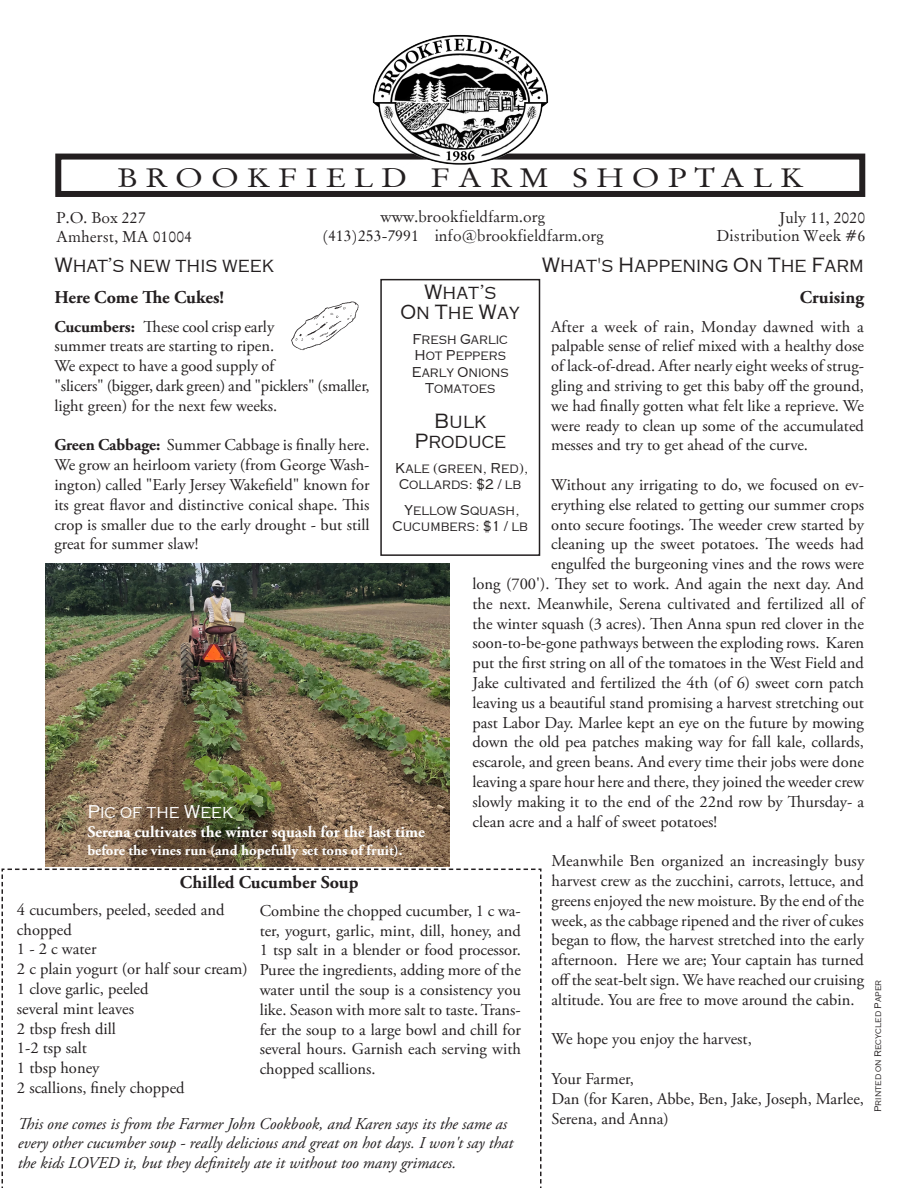
<style>
.page{position:relative;width:918px;height:1188px;background:#fff}
.page>*{position:absolute;margin:0;border:0;box-sizing:border-box;transform-origin:0 0}
.t1{font:27px "Garamand Classic Book Regular SWFTE";color:#231f20;scale:1.17 1}
.t2{font:19.5px "Metalcut Light Regular SWFTE";color:#231f20}
.Body_text{font:700 18px "Adobe Garamond Pro";color:#231f20}
.t3{font:17.55px "Metalcut Light Regular SWFTE";color:#fff}
.Body_text-2{font:16.5px/19.8px "Adobe Garamond Pro";color:#231f20;text-align:justify}
.t4{font:italic 16.5px/19.8px "Adobe Garamond Pro";color:#231f20}
.t5{font:700 16.2px "Adobe Garamond Pro";color:#fff}
.t6{font:15.75px "Garamand Classic Book Regular SWFTE";color:#231f20}
.t7{font:700 14.7px "Adobe Garamond Pro";color:#fff}
.t8{font:13.5px/16.2px "Metalcut Light Regular SWFTE";color:#231f20;text-align:center}
.t9{font:9px "Metalcut Light Regular SWFTE";color:#231f20}
.s1{font-weight:700}
</style>
<div class="page">
<div style="left:380px;top:279px;width:160px;height:277px;border:2px solid #231f20"></div>
<div style="left:55px;top:154px;width:810px;height:43px;border:6px solid #231f20"></div>
<img style="left:367px;top:34px;width:185px;height:131px">
<img style="left:291px;top:301px;width:68px;height:50px">
<svg style="left:1px;top:868px;width:541px;height:320px"></svg>
<img style="left:45px;top:564px;width:404px;height:302px">
<p class="t1" style="left:117px;top:160px;width:588px">B R O O K F I E L D F A R M S H O P T A L K</p>
<p class="t6" style="left:56px;top:208px;width:91px">P.O. Box 227</p>
<p class="t6" style="left:56px;top:226px;width:137px">Amherst, MA 01004</p>
<p class="t6" style="left:381px;top:207px;width:166px">www.brookfieldfarm.org</p>
<p class="t6" style="left:322px;top:226px;width:284px">(413)253-7991 info@brookfieldfarm.org</p>
<p class="t6" style="left:779px;top:207px;width:87px">July 11, 2020</p>
<p class="t6" style="left:717px;top:226px;width:150px">Distribution Week #6</p>
<p class="t2" style="left:542px;top:253px;width:324px">What's Happening On The Farm</p>
<p class="Body_text" style="left:800px;top:287px;width:66px">Cruising</p>
<p class="Body_text-2" style="left:551px;top:317px;width:314px">After a week of rain, Monday dawned with a palpable sense of relief mixed with a healthy dose of lack-of-dread. After nearly eight weeks of strug&shy;gling and striving to get this baby off the ground, we had finally gotten what felt like a reprieve. We were ready to clean up some of the accumulated messes and try to get ahead of the curve.</p>
<p class="Body_text-2" style="left:551px;top:476px;width:314px">Without any irrigating to do, we focused on ev-</p>
<p class="Body_text-2" style="left:551px;top:495px;width:314px">erything else related to getting our summer crops</p>
<p class="Body_text-2" style="left:551px;top:515px;width:314px">onto secure footings. The weeder crew started by</p>
<p class="Body_text-2" style="left:551px;top:535px;width:314px">cleaning up the sweet potatoes. The weeds had</p>
<p class="Body_text-2" style="left:551px;top:555px;width:314px">engulfed the burgeoning vines and the rows were</p>
<p class="Body_text-2" style="left:472px;top:575px;width:393px">long (700'). They set to work. And again the next day. And</p>
<p class="Body_text-2" style="left:472px;top:594px;width:393px">the next. Meanwhile, Serena cultivated and fertilized all of</p>
<p class="Body_text-2" style="left:472px;top:614px;width:393px">the winter squash (3 acres). Then Anna spun red clover in the</p>
<p class="Body_text-2" style="left:472px;top:634px;width:393px">soon-to-be-gone pathways between the exploding rows. Karen</p>
<p class="Body_text-2" style="left:472px;top:654px;width:393px">put the first string on all of the tomatoes in the West Field and</p>
<p class="Body_text-2" style="left:472px;top:674px;width:393px">Jake cultivated and fertilized the 4th (of 6) sweet corn patch</p>
<p class="Body_text-2" style="left:472px;top:693px;width:393px">leaving us a beautiful stand promising a harvest stretching out</p>
<p class="Body_text-2" style="left:472px;top:713px;width:393px">past Labor Day. Marlee kept an eye on the future by mowing</p>
<p class="Body_text-2" style="left:472px;top:733px;width:393px">down the old pea patches making way for fall kale, collards,</p>
<p class="Body_text-2" style="left:472px;top:753px;width:393px">escarole, and green beans. And every time their jobs were done</p>
<p class="Body_text-2" style="left:472px;top:773px;width:393px">leaving a spare hour here and there, they joined the weeder crew</p>
<p class="Body_text-2" style="left:472px;top:792px;width:393px">slowly making it to the end of the 22nd row by Thursday- a</p>
<p class="Body_text-2" style="left:472px;top:812px;width:246px">clean acre and a half of sweet potatoes!</p>
<p class="Body_text-2" style="left:552px;top:852px;width:314px">Meanwhile Ben organized an increasingly busy harvest crew as the zucchini, carrots, lettuce, and greens enjoyed the new moisture. By the end of the week, as the cabbage ripened and the river of cukes began to flow, the harvest stretched into the early afternoon. Here we are; Your captain has turned off the seat-belt sign. We have reached our cruising altitude. You are free to move around the cabin.</p>
<p class="Body_text-2" style="left:552px;top:1030px;width:202px">We hope you enjoy the harvest,</p>
<p class="Body_text-2" style="left:552px;top:1070px;width:84px">Your Farmer,</p>
<p class="Body_text-2" style="left:552px;top:1089px;width:314px">Dan (for Karen, Abbe, Ben, Jake, Joseph, Marlee,</p>
<p class="Body_text-2" style="left:552px;top:1109px;width:119px">Serena, and Anna)</p>
<p class="t2" style="left:54px;top:253px;width:222px">What’s new this week</p>
<p class="Body_text" style="left:54px;top:287px;width:171px">Here Come The Cukes!</p>
<p class="Body_text-2" style="left:54px;top:317px;width:317px;text-align:left"><span class="s1">Cucumbers:</span> These cool crisp early<br>summer treats are starting to ripen.<br>We expect to have a good supply of<br>"slicers" (bigger, dark green) and "picklers" (smaller, light green) for the next few weeks.</p>
<p class="Body_text-2" style="left:54px;top:436px;width:317px"><span class="s1">Green Cabbage:</span> Summer Cabbage is finally here.<br>We grow an heirloom variety (from George Wash&shy;ington) called "Early Jersey Wakefield" known for its great flavor and distinctive conical shape. This crop is smaller due to the early drought - but still great for summer slaw!</p>
<p class="t2" style="left:424px;top:280px;width:74px">What’s</p>
<p class="t2" style="left:401px;top:300px;width:121px">On The Way</p>
<p class="t8" style="left:413px;top:331px;width:97px">Fresh Garlic</p>
<p class="t8" style="left:412px;top:347px;width:98px">Hot Peppers<br>Early Onions<br>Tomatoes</p>
<p class="t2" style="left:434px;top:409px;width:54px">Bulk</p>
<p class="t2" style="left:414px;top:429px;width:93px">Produce</p>
<p class="t8" style="left:395px;top:460px;width:135px;text-align:left">Kale (green, Red),<br>Collards: $2 / lb</p>
<p class="t8" style="left:404px;top:501px;width:117px">Yellow Squash,</p>
<p class="t8" style="left:393px;top:518px;width:137px">Cucumbers: $1 / lb</p>
<p class="t3" style="left:87px;top:800px;width:147px">Pic of the Week</p>
<p class="t5" style="left:87px;top:822px;width:339px">Serena cultivates the winter squash for the last time</p>
<p class="t7" style="left:87px;top:841px;width:317px">before the vines run (and hopefully set tons of fruit).</p>
<p class="Body_text" style="left:180px;top:872px;width:180px">Chilled Cucumber Soup</p>
<p class="Body_text-2" style="left:17px;top:900px;width:209px">4 cucumbers, peeled, seeded and chopped</p>
<p class="Body_text-2" style="left:17px;top:940px;width:81px">1 - 2 c water</p>
<p class="Body_text-2" style="left:17px;top:960px;width:232px">2 c plain yogurt (or half sour cream)</p>
<p class="Body_text-2" style="left:17px;top:979px;width:133px">1 clove garlic, peeled</p>
<p class="Body_text-2" style="left:17px;top:999px;width:119px">several mint leaves</p>
<p class="Body_text-2" style="left:17px;top:1019px;width:100px">2 tbsp fresh dill</p>
<p class="Body_text-2" style="left:17px;top:1039px;width:71px">1-2 tsp salt</p>
<p class="Body_text-2" style="left:17px;top:1059px;width:84px">1 tbsp honey</p>
<p class="Body_text-2" style="left:17px;top:1078px;width:169px">2 scallions, finely chopped</p>
<p class="Body_text-2" style="left:260px;top:901px;width:263px">Combine the chopped cucumber, 1 c wa&shy;ter, yogurt, garlic, mint, dill, honey, and 1 tsp salt in a blender or food processor.<br>Puree the ingredients, adding more of the water until the soup is a consistency you like. Season with more salt to taste. Trans&shy;fer the soup to a large bowl and chill for several hours. Garnish each serving with chopped scallions.</p>
<p class="t4" style="left:18px;top:1114px;width:497px">This one comes is from the Farmer John Cookbook, and Karen says its the same as every other cucumber soup - really delicious and great on hot days. I won't say that the kids LOVED it, but they definitely ate it without too many grimaces.</p>
<p class="t9" style="left:872px;top:1112px;width:134px;rotate:-90deg">Printed on Recycled Paper</p>
</div>
